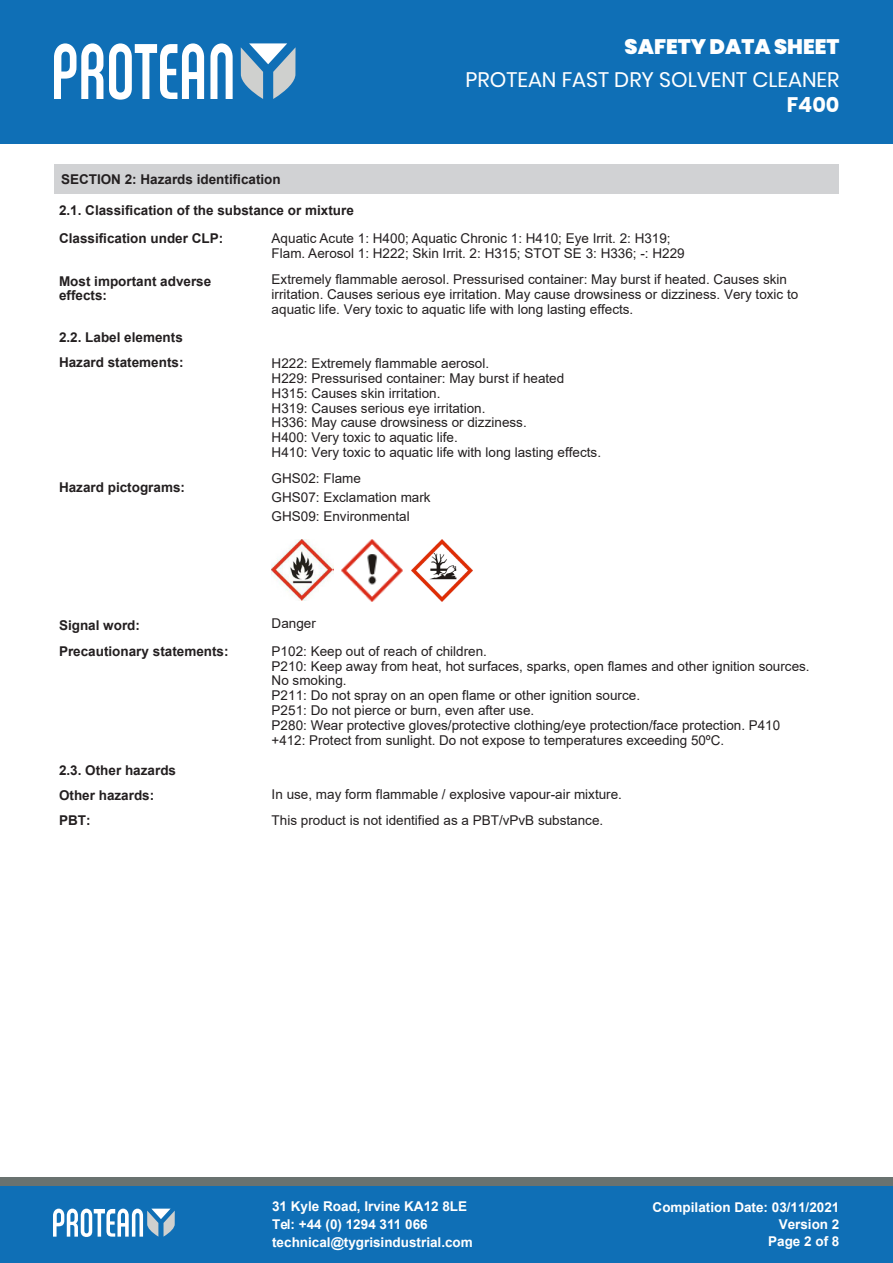
<style>
.page{position:relative;width:893px;height:1263px;background:#fff}
.page>*{position:absolute;margin:0;border:0;box-sizing:border-box;transform-origin:0 0}
.t1{font:21px "Poppins";color:#fff}
.t2{font:900 21px "Poppins";color:#fff}
.t3{font:700 21px "Poppins";color:#fff}
.t4{font:13.5px/14.9px "Arial";color:#231f20}
.body{font:700 13.5px/25.2px "Arial";color:#231f20}
.t5{font:700 13.5px/18px "Arial";color:#fff}
.s1{font-style:inherit}
</style>
<div class="page">
<div style="left:54px;top:164px;width:784px;height:29px;background:#d1d2d4"></div>
<div style="left:0;top:1186px;width:893px;height:77px;background:#0f6fb6"></div>
<div style="left:0;top:0;width:893px;height:143px;background:#0f6fb6"></div>
<svg style="left:241px;top:43px;width:55px;height:56px"></svg>
<svg style="left:54px;top:43px;width:49px;height:56px"></svg>
<svg style="left:210px;top:43px;width:23px;height:56px"></svg>
<svg style="left:109px;top:43px;width:95px;height:57px"></svg>
<svg style="left:53px;top:1208px;width:122px;height:29px"></svg>
<img style="left:272px;top:540px;width:61px;height:60px">
<img style="left:341px;top:540px;width:62px;height:61px">
<img style="left:411px;top:540px;width:62px;height:61px">
<div style="left:1px;top:1177px;width:892px;height:8px;background:#697270"></div>
<h1 class="t2" style="left:625px;top:35px;width:216px">SAFETY DATA SHEET</h1>
<h1 class="t1" style="left:466px;top:68px;width:375px">PROTEAN FAST DRY SOLVENT CLEANER</h1>
<h1 class="t3" style="left:787px;top:93px;width:54px">F400</h1>
<p class="body" style="left:61px;top:166px;width:221px">SECTION 2: Hazards identification</p>
<p class="body" style="left:59px;top:198px;width:296px">2.1. Classification of the substance or mixture</p>
<p class="t4" style="left:272px;top:231px;width:415px">Aquatic Acute 1: H400; Aquatic Chronic 1: H410; Eye Irrit. 2: H319;<br>Flam. Aerosol 1: H222; Skin Irrit. 2: H315; STOT SE 3: H336; -: H229</p>
<p class="t4" style="left:272px;top:272px;width:528px">Extremely flammable aerosol. Pressurised container: May burst if heated. Causes skin irritation. Causes serious eye irritation. May cause drowsiness or dizziness. Very toxic to aquatic life. Very toxic to aquatic life with long lasting effects.</p>
<p class="body" style="left:59px;top:226px;width:166px">Classification under CLP:</p>
<p class="body" style="left:59px;top:273px;width:154px;line-height:14.9px">Most important adverse effects:</p>
<p class="body" style="left:59px;top:325px;width:126px">2.2. Label elements<br>Hazard statements:</p>
<p class="t4" style="left:272px;top:356px;width:331px">H222: Extremely flammable aerosol.<br>H229: Pressurised container: May burst if heated H315: Causes skin irritation.<br>H319: Causes serious eye irritation.<br>H336: May cause drowsiness or dizziness.<br>H400: Very toxic to aquatic life.<br>H410: Very toxic to aquatic life with long lasting effects.</p>
<p class="t4" style="left:272px;top:469px;width:161px;line-height:18.9px">GHS02: Flame<br>GHS07: Exclamation mark<br>GHS09: Environmental</p>
<p class="body" style="left:59px;top:475px;width:128px">Hazard pictograms:</p>
<p class="body" style="left:59px;top:613px;width:83px">Signal word:</p>
<p class="t4" style="left:272px;top:616px;width:46px">Danger</p>
<p class="body" style="left:59px;top:638px;width:171px">Precautionary statements:</p>
<p class="t4" style="left:272px;top:643px;width:540px">P102: Keep out of reach of children.<br>P210: Keep away from heat, hot surfaces, sparks, open flames and other ignition sources.<br>No smoking.<br>P211: Do not spray on an open flame or other ignition source.<br>P251: Do not pierce or burn, even after use.<br>P280: Wear protective gloves/protective clothing/eye protection/face protection. P410 +412: Protect from sunlight. Do not expose to temperatures exceeding 50ºC.</p>
<p class="body" style="left:59px;top:758px;width:119px">2.3. Other hazards<br>Other hazards:<br>PBT:</p>
<p class="t4" style="left:272px;top:781px;width:352px;line-height:26.1px">In use, may form flammable / explosive vapour-air mixture.<br>This product is not identified as a PBT/vPvB substance.</p>
<p class="t5" style="left:272px;top:1197px;width:202px">31 Kyle Road, Irvine KA12 8LE<br>Tel: +44 (0) 1294 311 066 technical@tygrisindustrial.com</p>
<p class="t5" style="left:653px;top:1199px;width:188px;line-height:17px;text-align:right">Compilation Date: <span class="s1">03/11/</span>2021<br>Version 2<br>Page <span class="s1">2</span> of <span class="s1">8</span></p>
</div>
